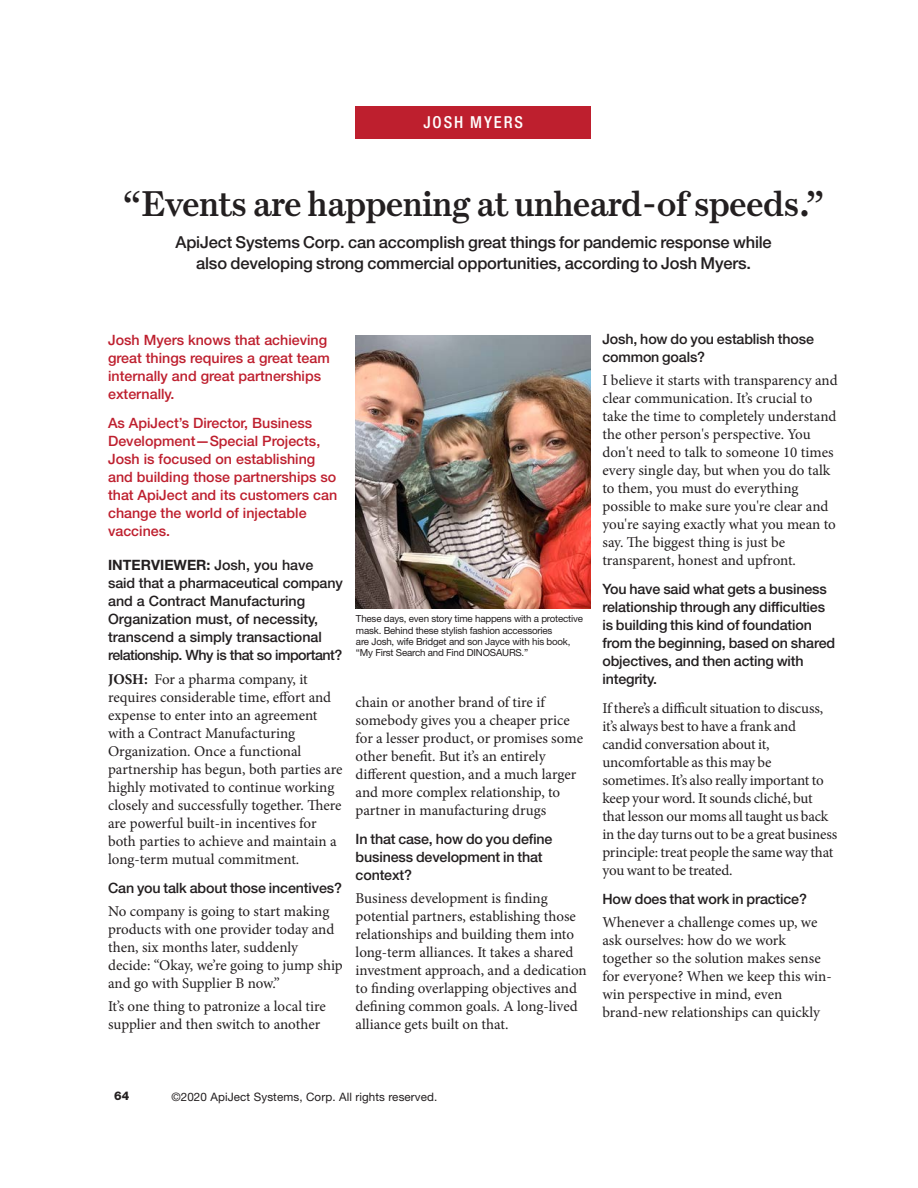
<style>
.page{position:relative;width:918px;height:1188px;background:#fff}
.page>*{position:absolute;margin:0;border:0;box-sizing:border-box;transform-origin:0 0}
.t1{font:600 36px "Escrow Text";letter-spacing:-.015em;color:#231f20}
.t2{font:500 16.5px/21px "Helvetica Neue LT Std";letter-spacing:-.01em;color:#231f20;text-align:center}
.t3{font:500 condensed 16.5px "Helvetica Neue LT Std";letter-spacing:.115em;color:#fff}
.t4{font:15px/18px "Minion Pro";letter-spacing:-.005em;color:#231f20}
.t5{font:500 14.25px/18px "Helvetica Neue LT Std";letter-spacing:-.01em;color:#231f20}
.t6{font:500 14.25px/18px "Helvetica Neue LT Std";color:#be1f2e}
.t7{font:800 12px "Helvetica Neue LT Std";color:#231f20}
.t8{font:11.7px "Helvetica Neue LT Std";letter-spacing:.01em;color:#231f20}
.t9{font:9.75px/11.2px "Helvetica Neue LT Std";letter-spacing:-.02em;color:#231f20}
.s1{font-weight:700}
</style>
<div class="page">
<img style="left:355px;top:335px;width:236px;height:274px">
<div style="left:356px;top:106px;width:235px;height:33px;background:#be1f2e"></div>
<p class="t3" style="left:423px;top:113px;width:101px">JOSH MYERS</p>
<h1 class="t1" style="left:122px;top:191px;width:704px">“Events are happening at unheard-of speeds.”</h1>
<p class="t2" style="left:175px;top:233px;width:598px">ApiJect Systems Corp. can accomplish great things for pandemic response while also developing strong commercial opportunities, according to Josh Myers.</p>
<p class="t6" style="left:108px;top:333px;width:223px">Josh Myers knows that achieving great things requires a great team internally and great partnerships externally.</p>
<p class="t6" style="left:108px;top:416px;width:231px">As ApiJect’s Director, Business<br>Development—Special Projects,<br>Josh is focused on establishing and building those partnerships so that ApiJect and its customers can change the world of injectable vaccines.</p>
<p class="t5" style="left:108px;top:558px;width:236px"><span class="s1">INTERVIEWER:</span> Josh, you have said that a pharmaceutical company and a Contract Manufacturing Organization must, of necessity, transcend a simply transactional relationship. Why is that so important?</p>
<p class="t4" style="left:108px;top:671px;width:236px"><span class="s1">JOSH:</span> For a pharma company, it requires considerable time, effort and expense to enter into an agreement with a Contract Manufacturing Organization. Once a functional partnership has begun, both parties are highly motivated to continue working closely and successfully together. There are powerful built-in incentives for both parties to achieve and maintain a long-term mutual commitment.</p>
<p class="t5" style="left:108px;top:880px;width:235px">Can you talk about those incentives?</p>
<p class="t4" style="left:108px;top:904px;width:236px">No company is going to start making products with one provider today and then, six months later, suddenly decide: “Okay, we’re going to jump ship and go with Supplier B now.”</p>
<p class="t4" style="left:108px;top:999px;width:219px">It’s one thing to patronize a local tire supplier and then switch to another</p>
<p class="t9" style="left:356px;top:614px;width:228px">These days, even story time happens with a protective mask. Behind these stylish fashion accessories<br>are Josh, wife Bridget and son Jayce with his book, “My First Search and Find DINOSAURS.”</p>
<p class="t4" style="left:356px;top:694px;width:229px">chain or another brand of tire if somebody gives you a cheaper price for a lesser product, or promises some other benefit. But it’s an entirely different question, and a much larger and more complex relationship, to partner in manufacturing drugs</p>
<p class="t5" style="left:356px;top:831px;width:198px">In that case, how do you define business development in that context?</p>
<p class="t4" style="left:356px;top:891px;width:233px">Business development is finding potential partners, establishing those relationships and building them into long-term alliances. It takes a shared investment approach, and a dedication to finding overlapping objectives and defining common goals. A long-lived alliance gets built on that.</p>
<p class="t5" style="left:602px;top:332px;width:213px">Josh, how do you establish those common goals?</p>
<p class="t4" style="left:602px;top:373px;width:237px">I believe it starts with transparency and clear communication. It’s crucial to take the time to completely understand the other person's perspective. You don't need to talk to someone 10 times every single day, but when you do talk to them, you must do everything possible to make sure you're clear and you're saying exactly what you mean to say. The biggest thing is just be transparent, honest and upfront.</p>
<p class="t5" style="left:602px;top:582px;width:234px">You have said what gets a business relationship through any difficulties is building this kind of foundation from the beginning, based on shared objectives, and then acting with integrity.</p>
<p class="t4" style="left:602px;top:700px;width:236px">If there’s a difficult situation to discuss, it’s always best to have a frank and candid conversation about it, uncomfortable as this may be sometimes. It’s also really important to keep your word. It sounds cliché, but that lesson our moms all taught us back in the day turns out to be a great business principle: treat people the same way that you want to be treated.</p>
<p class="t5" style="left:602px;top:891px;width:206px">How does that work in practice?</p>
<p class="t4" style="left:602px;top:915px;width:231px">Whenever a challenge comes up, we ask ourselves: how do we work together so the solution makes sense for everyone? When we keep this win&shy;win perspective in mind, even brand-new relationships can quickly</p>
<p class="t7" style="left:114px;top:1088px;width:17px">64</p>
<p class="t8" style="left:171px;top:1093px;width:268px">©2020 ApiJect Systems, Corp. All rights reserved.</p>
</div>
